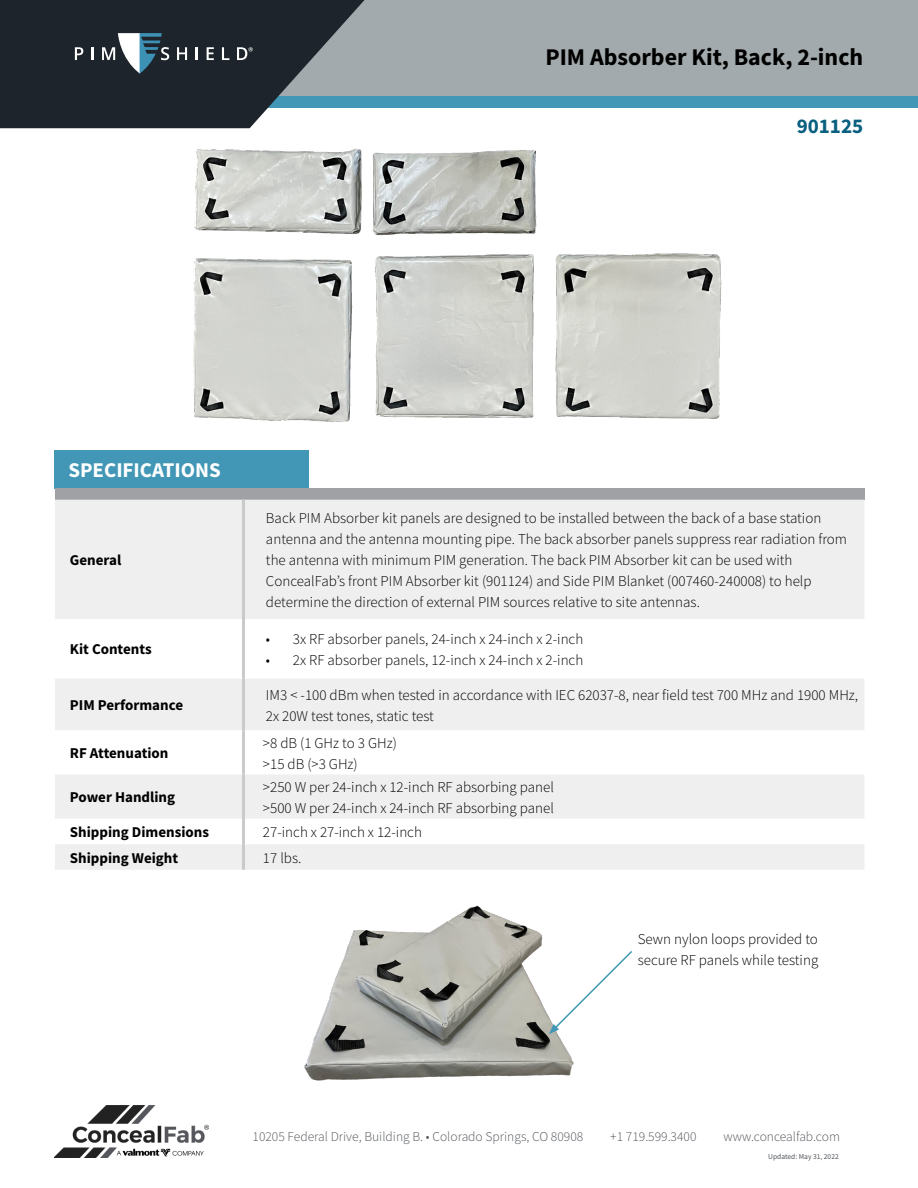
<style>
.page{position:relative;width:918px;height:1188px;background:#fff}
.page>*{position:absolute;margin:0;border:0;box-sizing:border-box;transform-origin:0 0}
.t1{font:700 24px "Source Sans Pro";color:#000}
.t2{font:700 21px "Source Sans Pro";color:#fff}
.t3{font:700 21px "Source Sans Pro";color:#096080}
.t4{font:300 15px/21px "Source Sans Pro";color:#000}
.t5{font:700 15px "Source Sans Pro";color:#000}
.t6{font:300 13.5px "Source Sans Pro";color:#52555b}
.t7{font:7.5px "Source Sans Pro";color:#52555b}
</style>
<div class="page">
<div style="left:364px;top:0;width:554px;height:96px;background:#a3aaad"></div>
<div style="left:0;top:96px;width:918px;height:11px;background:#4197b5"></div>
<svg style="left:0;top:0;width:364px;height:128px;background:#353e45"></svg>
<img style="left:54px;top:1105px;width:155px;height:52px">
<svg style="left:75px;top:47px;width:8px;height:13px"></svg>
<svg style="left:91px;top:47px;width:2px;height:13px"></svg>
<svg style="left:102px;top:33px;width:67px;height:41px"></svg>
<svg style="left:177px;top:47px;width:10px;height:13px"></svg>
<svg style="left:196px;top:47px;width:2px;height:13px"></svg>
<svg style="left:207px;top:47px;width:7px;height:13px"></svg>
<svg style="left:222px;top:47px;width:7px;height:13px"></svg>
<svg style="left:237px;top:47px;width:16px;height:13px"></svg>
<img style="left:193px;top:148px;width:529px;height:274px">
<img style="left:304px;top:905px;width:270px;height:176px">
<div style="left:55px;top:450px;width:254px;height:38px;background:#4197b5"></div>
<div style="left:55px;top:488px;width:809px;height:12px;background:#9fa1a4"></div>
<svg style="left:55px;top:500px;width:809px;height:370px;fill:#efeff0"></svg>
<hr style="left:242px;top:500px;width:3px;height:119px;background:#c9cacc">
<hr style="left:242px;top:619px;width:3px;height:60px;background:#c9cacc">
<hr style="left:242px;top:679px;width:3px;height:51px;background:#c9cacc">
<hr style="left:242px;top:730px;width:3px;height:44px;background:#c9cacc">
<hr style="left:242px;top:774px;width:3px;height:45px;background:#c9cacc">
<hr style="left:242px;top:819px;width:3px;height:25px;background:#c9cacc">
<hr style="left:242px;top:844px;width:3px;height:26px;background:#c9cacc">
<svg style="left:549px;top:949px;width:83px;height:85px"></svg>
<h1 class="t1" style="left:545px;top:41px;width:319px">PIM Absorber Kit, Back, 2-inch</h1>
<h2 class="t3" style="left:797px;top:112px;width:68px">901125</h2>
<h2 class="t2" style="left:68px;top:456px;width:154px">SPECIFICATIONS</h2>
<p class="t5" style="left:70px;top:550px;width:53px">General</p>
<p class="t5" style="left:70px;top:639px;width:83px">Kit Contents</p>
<p class="t4" style="left:266px;top:508px;width:583px">Back PIM Absorber kit panels are designed to be installed between the back of a base station antenna and the antenna mounting pipe. The back absorber panels suppress rear radiation from the antenna with minimum PIM generation. The back PIM Absorber kit can be used with ConcealFab’s front PIM Absorber kit (901124) and Side PIM Blanket (007460-240008) to help determine the direction of external PIM sources relative to site antennas.</p>
<p class="t4" style="left:266px;top:628px;width:319px">• 3x RF absorber panels, 24-inch x 24-inch x 2-inch</p>
<p class="t4" style="left:266px;top:649px;width:319px">• 2x RF absorber panels, 12-inch x 24-inch x 2-inch</p>
<p class="t5" style="left:70px;top:695px;width:115px">PIM Performance</p>
<p class="t4" style="left:266px;top:684px;width:594px">IM3 &lt; -100 dBm when tested in accordance with IEC 62037-8, near field test 700 MHz and 1900 MHz,<br>2x 20W test tones, static test</p>
<p class="t5" style="left:70px;top:743px;width:100px">RF Attenuation</p>
<p class="t4" style="left:263px;top:732px;width:135px">&gt;8 dB (1 GHz to 3 GHz) &gt;15 dB (&gt;3 GHz)</p>
<p class="t5" style="left:70px;top:787px;width:107px">Power Handling</p>
<p class="t4" style="left:263px;top:776px;width:292px">&gt;250 W per 24-inch x 12-inch RF absorbing panel &gt;500 W per 24-inch x 24-inch RF absorbing panel</p>
<p class="t5" style="left:70px;top:822px;width:141px">Shipping Dimensions</p>
<p class="t4" style="left:263px;top:822px;width:160px">27-inch x 27-inch x 12-inch</p>
<p class="t5" style="left:70px;top:847px;width:110px">Shipping Weight</p>
<p class="t4" style="left:263px;top:847px;width:40px">17 lbs.</p>
<p class="t4" style="left:638px;top:929px;width:182px">Sewn nylon loops provided to secure RF panels while testing</p>
<p class="t6" style="left:253px;top:1129px;width:332px">10205 Federal Drive, Building B. • Colorado Springs, CO 80908</p>
<p class="t6" style="left:610px;top:1129px;width:88px">+1 719.599.3400</p>
<p class="t6" style="left:724px;top:1129px;width:118px">www.concealfab.com</p>
<p class="t7" style="left:768px;top:1152px;width:72px">Updated: May 31, 2022</p>
</div>
